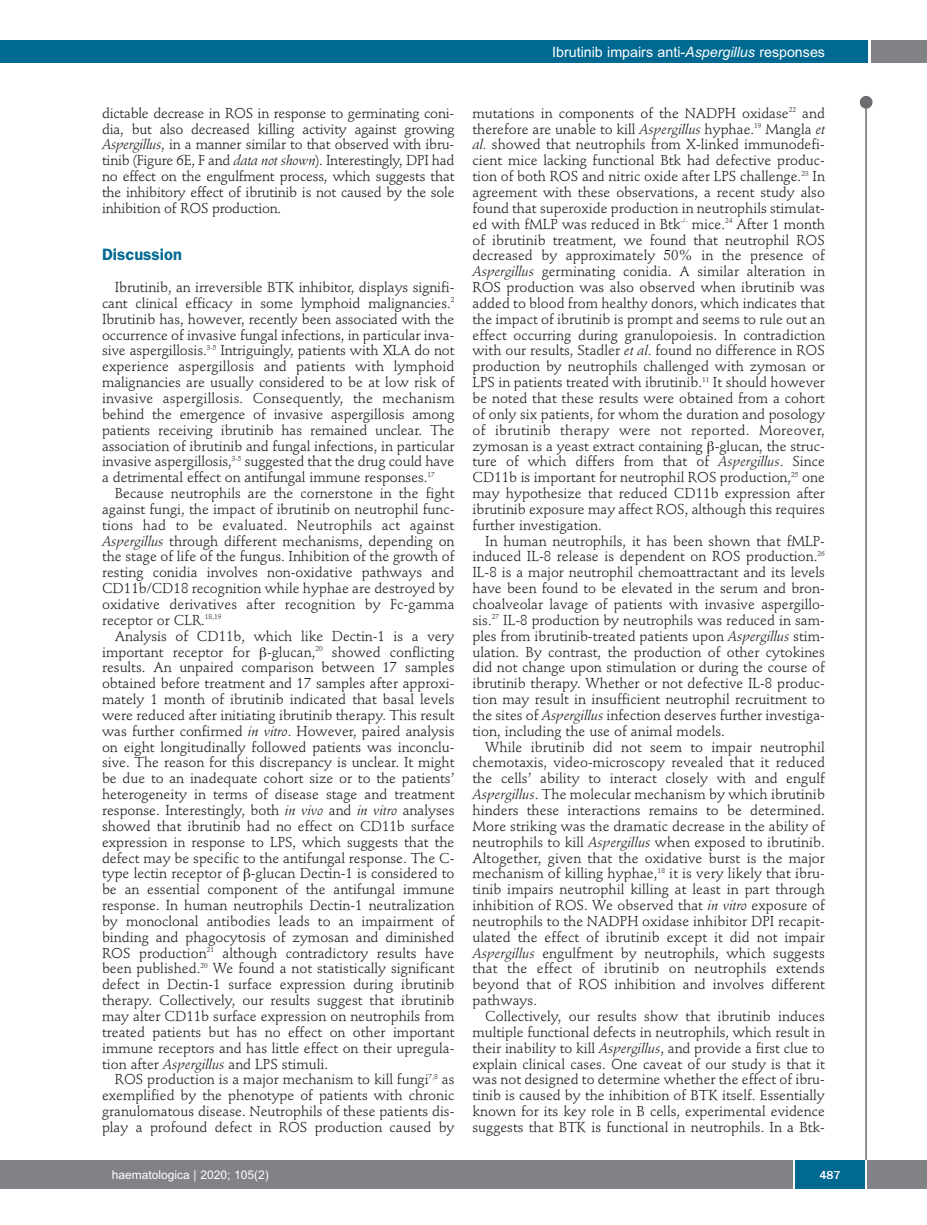
<style>
.page{position:relative;width:927px;height:1225px;background:#fff}
.page>*{position:absolute;margin:0;border:0;box-sizing:border-box;transform-origin:0 0}
.t1{font:600 16.5px "Franklin Gothic";color:#006991}
.t2{font:14.25px/15.9px "Stempel Schneidler";color:#231f20;text-align:justify}
.t3{font:14.25px "Arial";color:#fff}
.t4{font:12px "Arial";color:#fff}
.t5{font:500 12px "Franklin Gothic";color:#fff}
.s1{font-style:italic}
</style>
<div class="page">
<div style="left:860px;top:96px;width:12px;height:13px;background:#6c6d70;border-radius:50%"></div>
<hr style="left:865px;top:98px;width:2px;height:1062px;background:#6c6d70">
<div style="left:871px;top:40px;width:56px;height:22px;background:#808285"></div>
<div style="left:18px;top:40px;width:849px;height:22px;background:#006991"></div>
<div style="left:17px;top:1160px;width:910px;height:28px;background:#808285"></div>
<div style="left:795px;top:1160px;width:70px;height:28px;background:#006991"></div>
<hr style="left:793px;top:1160px;width:2px;height:28px;background:#fff">
<hr style="left:865px;top:1160px;width:2px;height:28px;background:#fff">
<div style="left:0;top:40px;width:19px;height:22px;background:#006991"></div>
<div style="left:0;top:1160px;width:18px;height:28px;background:#808285"></div>
<p class="t3" style="left:552px;top:44px;width:274px">Ibrutinib impairs anti-<span class="s1">Aspergillus</span> responses</p>
<p class="t2" style="left:102px;top:106px;width:354px">dictable decrease in ROS in response to germinating coni&shy;dia, but also decreased killing activity against growing <span class="s1">Aspergillus</span>, in a manner similar to that observed with ibru&shy;tinib (Figure 6E, F and <span class="s1">data not shown</span>). Interestingly, DPI had no effect on the engulfment process, which suggests that the inhibitory effect of ibrutinib is not caused by the sole inhibition of ROS production.</p>
<p class="t1" style="left:102px;top:249px;width:81px">Discussion</p>
<p class="t2" style="left:102px;top:280px;width:354px;text-indent:13px">Ibrutinib, an irreversible BTK inhibitor, displays signifi&shy;cant clinical efficacy in some lymphoid malignancies.<sup>2<br></sup>Ibrutinib has, however, recently been associated with the occurrence of invasive fungal infections, in particular inva&shy;sive aspergillosis.<sup>3-5</sup> Intriguingly, patients with XLA do not experience aspergillosis and patients with lymphoid malignancies are usually considered to be at low risk of invasive aspergillosis. Consequently, the mechanism behind the emergence of invasive aspergillosis among patients receiving ibrutinib has remained unclear. The association of ibrutinib and fungal infections, in particular invasive aspergillosis,<sup>3-5</sup> suggested that the drug could have a detrimental effect on antifungal immune responses.<sup>17</sup></p>
<p class="t2" style="left:102px;top:486px;width:354px;text-indent:13px">Because neutrophils are the cornerstone in the fight against fungi, the impact of ibrutinib on neutrophil func&shy;tions had to be evaluated. Neutrophils act against <span class="s1">Aspergillus</span> through different mechanisms, depending on the stage of life of the fungus. Inhibition of the growth of resting conidia involves non-oxidative pathways and CD11b/CD18 recognition while hyphae are destroyed by oxidative derivatives after recognition by Fc-gamma receptor or CLR.<sup>18,19</sup></p>
<p class="t2" style="left:102px;top:629px;width:354px;text-indent:13px">Analysis of CD11b, which like Dectin-1 is a very important receptor for -glucan,<sup>20</sup> showed conflicting results. An unpaired comparison between 17 samples obtained before treatment and 17 samples after approxi&shy;mately 1 month of ibrutinib indicated that basal levels were reduced after initiating ibrutinib therapy. This result was further confirmed <span class="s1">in vitro</span>. However, paired analysis on eight longitudinally followed patients was inconclu&shy;sive. The reason for this discrepancy is unclear. It might be due to an inadequate cohort size or to the patients’ heterogeneity in terms of disease stage and treatment response. Interestingly, both <span class="s1">in vivo</span> and <span class="s1">in vitro</span> analyses showed that ibrutinib had no effect on CD11b surface expression in response to LPS, which suggests that the defect may be specific to the antifungal response. The C&shy;type lectin receptor of -glucan Dectin-1 is considered to be an essential component of the antifungal immune response. In human neutrophils Dectin-1 neutralization by monoclonal antibodies leads to an impairment of binding and phagocytosis of zymosan and diminished ROS production<sup>21</sup> although contradictory results have been published.<sup>20</sup> We found a not statistically significant defect in Dectin-1 surface expression during ibrutinib therapy. Collectively, our results suggest that ibrutinib may alter CD11b surface expression on neutrophils from treated patients but has no effect on other important immune receptors and has little effect on their upregula&shy;tion after <span class="s1">Aspergillus</span> and LPS stimuli.</p>
<p class="t2" style="left:102px;top:1073px;width:354px;text-indent:13px">ROS production is a major mechanism to kill fungi<sup>7,8</sup> as exemplified by the phenotype of patients with chronic granulomatous disease. Neutrophils of these patients dis&shy;play a profound defect in ROS production caused by</p>
<p class="t2" style="left:472px;top:106px;width:354px">mutations in components of the NADPH oxidase<sup>22</sup> and therefore are unable to kill <span class="s1">Aspergillus</span> hyphae.<sup>19</sup> Mangla <span class="s1">et al.</span> showed that neutrophils from X-linked immunodefi&shy;cient mice lacking functional Btk had defective produc&shy;tion of both ROS and nitric oxide after LPS challenge.<sup>23</sup> In agreement with these observations, a recent study also found that superoxide production in neutrophils stimulat&shy;ed with fMLP was reduced in Btk<sup>-/-</sup> mice.<sup>24</sup> After 1 month of ibrutinib treatment, we found that neutrophil ROS decreased by approximately 50% in the presence of <span class="s1">Aspergillus</span> germinating conidia. A similar alteration in ROS production was also observed when ibrutinib was added to blood from healthy donors, which indicates that the impact of ibrutinib is prompt and seems to rule out an effect occurring during granulopoiesis. In contradiction with our results, Stadler <span class="s1">et al</span>. found no difference in ROS production by neutrophils challenged with zymosan or LPS in patients treated with ibrutinib.<sup>11</sup> It should however be noted that these results were obtained from a cohort of only six patients, for whom the duration and posology of ibrutinib therapy were not reported. Moreover, zymosan is a yeast extract containing -glucan, the struc&shy;ture of which differs from that of <span class="s1">Aspergillus</span>. Since CD11b is important for neutrophil ROS production,<sup>25</sup> one may hypothesize that reduced CD11b expression after ibrutinib exposure may affect ROS, although this requires further investigation.</p>
<p class="t2" style="left:472px;top:534px;width:354px;text-indent:13px">In human neutrophils, it has been shown that fMLP&shy;induced IL-8 release is dependent on ROS production.<sup>26<br></sup>IL-8 is a major neutrophil chemoattractant and its levels have been found to be elevated in the serum and bron&shy;choalveolar lavage of patients with invasive aspergillo&shy;sis.<sup>27</sup> IL-8 production by neutrophils was reduced in sam&shy;ples from ibrutinib-treated patients upon <span class="s1">Aspergillus</span> stim&shy;ulation. By contrast, the production of other cytokines did not change upon stimulation or during the course of ibrutinib therapy. Whether or not defective IL-8 produc&shy;tion may result in insufficient neutrophil recruitment to the sites of <span class="s1">Aspergillus</span> infection deserves further investiga&shy;tion, including the use of animal models.</p>
<p class="t2" style="left:472px;top:740px;width:354px;text-indent:13px">While ibrutinib did not seem to impair neutrophil chemotaxis, video-microscopy revealed that it reduced the cells’ ability to interact closely with and engulf <span class="s1">Aspergillus</span>. The molecular mechanism by which ibrutinib hinders these interactions remains to be determined.<br>More striking was the dramatic decrease in the ability of neutrophils to kill <span class="s1">Aspergillus</span> when exposed to ibrutinib.<br>Altogether, given that the oxidative burst is the major mechanism of killing hyphae,<sup>18</sup> it is very likely that ibru&shy;tinib impairs neutrophil killing at least in part through inhibition of ROS. We observed that <span class="s1">in vitro</span> exposure of neutrophils to the NADPH oxidase inhibitor DPI recapit&shy;ulated the effect of ibrutinib except it did not impair <span class="s1">Aspergillus</span> engulfment by neutrophils, which suggests that the effect of ibrutinib on neutrophils extends beyond that of ROS inhibition and involves different pathways.</p>
<p class="t2" style="left:472px;top:1009px;width:354px;text-indent:13px">Collectively, our results show that ibrutinib induces multiple functional defects in neutrophils, which result in their inability to kill <span class="s1">Aspergillus</span>, and provide a first clue to explain clinical cases. One caveat of our study is that it was not designed to determine whether the effect of ibru&shy;tinib is caused by the inhibition of BTK itself. Essentially known for its key role in B cells, experimental evidence suggests that BTK is functional in neutrophils. In a Btk-</p>
<p class="t4" style="left:112px;top:1167px;width:158px">haematologica | 2020; 105(2)</p>
<p class="t5" style="left:819px;top:1167px;width:22px">487</p>
</div>
